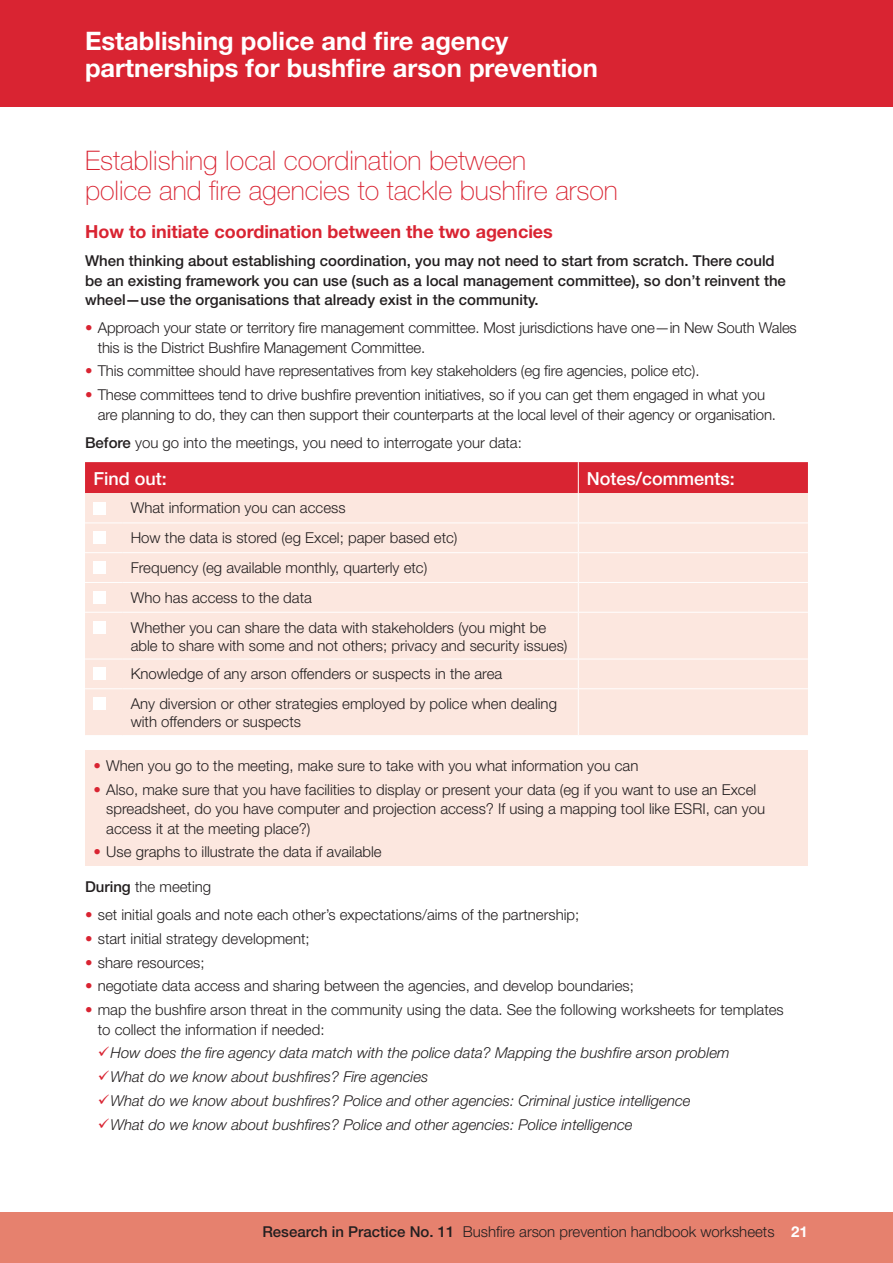
<style>
.page{position:relative;width:893px;height:1263px;background:#fff}
.page>*{position:absolute;margin:0;border:0;box-sizing:border-box;transform-origin:0 0}
.t1{font:100 27px/30px "Helvetica Neue LT";color:#d92432}
.t2{font:700 25.5px/27px "Helvetica Neue LT";color:#fff}
.t3{font:700 18px "Helvetica Neue LT";color:#d92432}
.t4{font:500 18px "Helvetica Neue LT";color:#fff}
.t5{font:300 15px/19.5px "Helvetica Neue LT";color:#231f20}
.t6{font:italic 300 15px/23.7px "Helvetica Neue LT";color:#231f20}
.t7{font:500 15px/19.5px "Helvetica Neue LT";color:#231f20}
.s1{color:#d92432}
.s2{font-weight:500}
.s3{font-weight:700;color:#fff}
</style>
<div class="page">
<div style="left:0;top:1212px;width:893px;height:51px;background:#e6816e"></div>
<div style="left:0;top:0;width:893px;height:106px;background:#d92432"></div>
<div style="left:85px;top:613px;width:723px;height:122px;background:#fce7df"></div>
<hr style="left:85px;top:659px;width:37px;height:1px;background:#fff">
<hr style="left:122px;top:659px;width:456px;height:1px;background:#fff">
<hr style="left:578px;top:659px;width:230px;height:1px;background:#fff">
<hr style="left:85px;top:688px;width:37px;height:1px;background:#fff">
<hr style="left:122px;top:688px;width:456px;height:1px;background:#fff">
<hr style="left:578px;top:688px;width:230px;height:1px;background:#fff">
<svg style="left:85px;top:462px;width:723px;height:150px;background:#f4bfbb"></svg>
<hr style="left:578px;top:613px;width:1px;height:46px;background:#fff">
<svg style="left:578px;top:660px;width:1px;height:28px"></svg>
<hr style="left:578px;top:689px;width:1px;height:46px;background:#fff">
<hr style="left:578px;top:462px;width:1px;height:31px;background:#fff">
<div style="left:94px;top:502px;width:12px;height:12px;background:#fff"></div>
<div style="left:94px;top:531px;width:12px;height:13px;background:#fff"></div>
<div style="left:94px;top:561px;width:12px;height:13px;background:#fff"></div>
<div style="left:94px;top:591px;width:12px;height:13px;background:#fff"></div>
<div style="left:94px;top:621px;width:12px;height:12px;background:#fff"></div>
<div style="left:94px;top:667px;width:12px;height:13px;background:#fff"></div>
<div style="left:94px;top:697px;width:12px;height:13px;background:#fff"></div>
<div style="left:85px;top:750px;width:723px;height:116px;background:#fce7df"></div>
<h2 class="t2" style="left:85px;top:26px;width:514px">Establishing police and fire agency partnerships for bushfire arson prevention</h2>
<h1 class="t1" style="left:85px;top:145px;width:534px">Establishing local coordination between<br>police and fire agencies to tackle bushfire arson</h1>
<p class="t3" style="left:85px;top:220px;width:469px">How to initiate coordination between the two agencies</p>
<p class="t7" style="left:85px;top:251px;width:702px">When thinking about establishing coordination, you may not need to start from scratch. There could be an existing framework you can use (such as a local management committee), so don’t reinvent the wheel—use the organisations that already exist in the community.</p>
<p class="t5" style="left:98px;top:318px;width:701px;text-indent:-13px"><span class="s1">•</span> Approach your state or territory fire management committee. Most jurisdictions have one—in New South Wales this is the District Bushfire Management Committee.</p>
<p class="t5" style="left:85px;top:361px;width:616px"><span class="s1">•</span> This committee should have representatives from key stakeholders (eg fire agencies, police etc).</p>
<p class="t5" style="left:98px;top:385px;width:680px;text-indent:-13px"><span class="s1">•</span> These committees tend to drive bushfire prevention initiatives, so if you can get them engaged in what you are planning to do, they can then support their counterparts at the local level of their agency or organisation.</p>
<p class="t5" style="left:85px;top:432px;width:438px"><span class="s2">Before</span> you go into the meetings, you need to interrogate your data:</p>
<p class="t4" style="left:94px;top:467px;width:75px">Find out:</p>
<p class="t4" style="left:587px;top:467px;width:150px">Notes/comments:</p>
<p class="t5" style="left:131px;top:493px;width:417px;line-height:29.7px">What information you can access<br>How the data is stored (eg Excel; paper based etc)<br>Frequency (eg available monthly, quarterly etc)<br>Who has access to the data<br>Whether you can share the data with stakeholders (you might be</p>
<p class="t5" style="left:131px;top:630px;width:438px;line-height:29.2px">able to share with some and not others; privacy and security issues)<br>Knowledge of any arson offenders or suspects in the area<br>Any diversion or other strategies employed by police when dealing</p>
<p class="t5" style="left:131px;top:712px;width:172px">with offenders or suspects</p>
<p class="t5" style="left:94px;top:755px;width:546px"><span class="s1">•</span> When you go to the meeting, make sure to take with you what information you can</p>
<p class="t5" style="left:106px;top:779px;width:660px;text-indent:-13px"><span class="s1">•</span> Also, make sure that you have facilities to display or present your data (eg if you want to use an Excel spreadsheet, do you have computer and projection access? If using a mapping tool like ESRI, can you access it at the meeting place?)</p>
<p class="t5" style="left:94px;top:842px;width:290px"><span class="s1">•</span> Use graphs to illustrate the data if available</p>
<p class="t5" style="left:85px;top:877px;width:128px"><span class="s2">During</span> the meeting</p>
<p class="t5" style="left:85px;top:905px;width:496px"><span class="s1">•</span> set initial goals and note each other’s expectations/aims of the partnership;</p>
<p class="t5" style="left:85px;top:928px;width:226px"><span class="s1">•</span> start initial strategy development;</p>
<p class="t5" style="left:85px;top:952px;width:121px"><span class="s1">•</span> share resources;</p>
<p class="t5" style="left:85px;top:976px;width:550px"><span class="s1">•</span> negotiate data access and sharing between the agencies, and develop boundaries;</p>
<p class="t5" style="left:98px;top:1000px;width:687px;text-indent:-13px"><span class="s1">•</span> map the bushfire arson threat in the community using the data. See the following worksheets for templates to collect the information if needed:</p>
<p class="t6" style="left:110px;top:1041px;width:621px">How does the fire agency data match with the police data? Mapping the bushfire arson problem What do we know about bushfires? Fire agencies<br>What do we know about bushfires? Police and other agencies: Criminal justice intelligence<br>What do we know about bushfires? Police and other agencies: Police intelligence</p>
<p class="t5" style="left:262px;top:1221px;width:547px"><span class="s2">Research in Practice No. 11</span> Bushfire arson prevention handbook worksheets <span class="s3">21</span></p>
</div>
